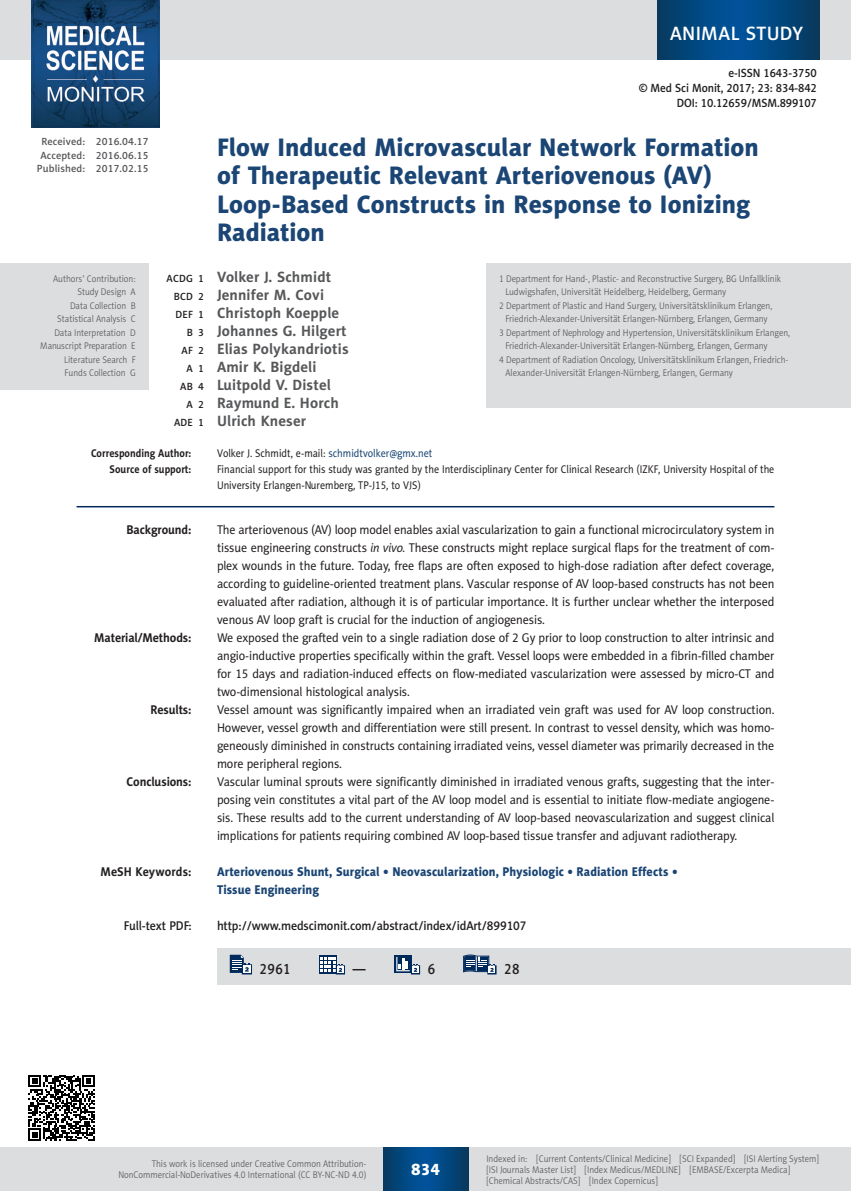
<style>
.page{position:relative;width:851px;height:1191px;background:#fff}
.page>*{position:absolute;margin:0;border:0;box-sizing:border-box;transform-origin:0 0}
.MSM_Tytul{font:25.5px/28.5px "Naomi Sans EFN Heavy";color:#1a4574}
.t1{font:19.5px "Naomi Sans EFN Medium";letter-spacing:.015em;color:#fff}
.t2{font:16.5px "Naomi Sans EFN Heavy";color:#fff}
.MSM_Autorzy{font:700 15px "Naomi Sans EFN";letter-spacing:.01em;color:#57585a}
.MSM_dane{font:15px "Naomi Sans EFN Medium";letter-spacing:.03em;color:#231f20;scale:.9 1}
.MSM_Summary_body{font:12.75px/18px "Naomi Sans EFN";letter-spacing:-.01em;color:#231f20;text-align:justify;scale:.95 1}
.MSM_keywords{font:12.75px/18px "Naomi Sans EFN Heavy";letter-spacing:.005em;color:#1a4574;scale:.95 1}
.MSM_full_text_pdf{font:12.75px "Naomi Sans EFN Medium";letter-spacing:-.01em;color:#231f20;scale:.95 1}
.MSM_Summary_body-2{font:700 12.75px "Naomi Sans EFN";letter-spacing:-.01em;color:#231f20;scale:.95 1}
.MSM_keywords-2{font:700 12.75px "Naomi Sans EFN";letter-spacing:.005em;color:#231f20;scale:.95 1}
.MSM_full_text_pdf-2{font:12px "Naomi Sans EFN Medium";letter-spacing:-.01em;color:#231f20;scale:.95 1}
.MSM_Support{font:11.25px/15.8px "Naomi Sans EFN";color:#231f20;scale:.9 1}
.MSM_Adres{font:11.25px "Naomi Sans EFN";color:#231f20;scale:.9 1}
.MSM_Adres-2{font:700 11.25px "Naomi Sans EFN";color:#231f20;scale:.9 1}
.MSM_Support-2{font:700 11.25px "Naomi Sans EFN";color:#231f20;scale:.9 1}
.t3{font:10.5px "Naomi Sans EFN Medium";letter-spacing:.01em;color:#57585a}
.MSM_Afiliacja{font:9.75px/13.5px "Naomi Sans EFN Light";color:#57585a;scale:.9 1}
.MSM_pagina_sygnatura{font:9.75px/11.2px "Naomi Sans EFN Light";color:#57585a;text-align:right;scale:.9 1}
.s1{font-family:"Naomi Sans EFN Medium";font-weight:400;font-size:10.5px;color:#231f20}
.s2{color:#1a4574}
.s3{font-style:italic}
</style>
<div class="page">
<div style="left:217px;top:948px;width:633px;height:36px;background:#dcdddf"></div>
<svg style="left:230px;top:954px;width:22px;height:20px"></svg>
<div style="left:319px;top:955px;width:17px;height:18px;background:#00295c"></div>
<svg style="left:320px;top:956px;width:25px;height:18px"></svg>
<div style="left:394px;top:955px;width:18px;height:18px;background:#00295c"></div>
<svg style="left:396px;top:957px;width:24px;height:17px"></svg>
<svg style="left:463px;top:954px;width:33px;height:20px"></svg>
<hr style="left:77px;top:506px;width:697px;height:1px;background:#00295c">
<div style="left:0;top:264px;width:148px;height:126px;background:#dcdddf"></div>
<div style="left:486px;top:264px;width:364px;height:144px;background:#dcdddf"></div>
<svg style="left:28px;top:1075px;width:67px;height:66px"></svg>
<hr style="left:850px;top:0;width:1px;height:60px;background:#dcdddf">
<div style="left:0;top:1148px;width:850px;height:43px;background:#dcdddf"></div>
<svg style="left:383px;top:1147px;width:85px;height:43px;background:#02477e"></svg>
<div style="left:0;top:0;width:850px;height:60px;background:#dcdddf"></div>
<img style="left:32px;top:0;width:127px;height:128px">
<svg style="left:657px;top:0;width:162px;height:60px;background:#02477e"></svg>
<h2 class="t1" style="left:670px;top:22px;width:134px">ANIMAL STUDY</h2>
<p class="MSM_full_text_pdf-2" style="left:728px;top:66px;width:95px">e-ISSN 1643-3750</p>
<p class="MSM_full_text_pdf-2" style="left:638px;top:81px;width:189px">© Med Sci Monit, 2017; 23: 834-842</p>
<p class="MSM_full_text_pdf-2" style="left:676px;top:96px;width:149px">DOI: 10.12659/MSM.899107</p>
<p class="MSM_Tytul" style="left:217px;top:132px;width:543px">Flow Induced Microvascular Network Formation of Therapeutic Relevant Arteriovenous (AV)<br>Loop-Based Constructs in Response to Ionizing Radiation</p>
<p class="MSM_Autorzy" style="left:167px;top:268px;width:166px"><span class="s1">ACDG 1</span> Volker J. Schmidt</p>
<p class="MSM_Autorzy" style="left:174px;top:286px;width:152px"><span class="s1">BCD 2</span> Jennifer M. Covi</p>
<p class="MSM_Autorzy" style="left:176px;top:304px;width:165px"><span class="s1">DEF 1</span> Christoph Koepple</p>
<p class="MSM_Autorzy" style="left:187px;top:322px;width:161px"><span class="s1">B 3</span> Johannes G. Hilgert</p>
<p class="MSM_Autorzy" style="left:181px;top:340px;width:168px"><span class="s1">AF 2</span> Elias Polykandriotis</p>
<p class="MSM_Autorzy" style="left:186px;top:358px;width:131px"><span class="s1">A 1</span> Amir K. Bigdeli</p>
<p class="MSM_Autorzy" style="left:180px;top:376px;width:152px"><span class="s1">AB 4</span> Luitpold V. Distel</p>
<p class="MSM_Autorzy" style="left:186px;top:394px;width:154px"><span class="s1">A 2</span> Raymund E. Horch</p>
<p class="MSM_Autorzy" style="left:174px;top:412px;width:133px"><span class="s1">ADE 1</span> Ulrich Kneser</p>
<p class="MSM_Adres-2" style="left:91px;top:447px;width:113px">Corresponding Author:</p>
<p class="MSM_Adres" style="left:217px;top:447px;width:241px">Volker J. Schmidt, e-mail: <span class="s2">schmidtvolker@gmx.net</span></p>
<p class="MSM_Support-2" style="left:110px;top:463px;width:92px">Source of support:</p>
<p class="MSM_Support" style="left:217px;top:461px;width:620px">Financial support for this study was granted by the Interdisciplinary Center for Clinical Research (IZKF, University Hospital of the<br>University Erlangen-Nuremberg, TP-J15, to VJS)</p>
<p class="MSM_Summary_body-2" style="left:126px;top:522px;width:70px">Background:</p>
<p class="MSM_Summary_body" style="left:217px;top:521px;width:588px">The arteriovenous (AV) loop model enables axial vascularization to gain a functional microcirculatory system in tissue engineering constructs <span class="s3">in vivo.</span> These constructs might replace surgical flaps for the treatment of com&shy;plex wounds in the future. Today, free flaps are often exposed to high-dose radiation after defect coverage, according to guideline-oriented treatment plans. Vascular response of AV loop-based constructs has not been evaluated after radiation, although it is of particular importance. It is further unclear whether the interposed venous AV loop graft is crucial for the induction of angiogenesis.</p>
<p class="MSM_Summary_body-2" style="left:94px;top:630px;width:104px">Material/Methods:</p>
<p class="MSM_Summary_body" style="left:217px;top:629px;width:588px">We exposed the grafted vein to a single radiation dose of 2 Gy prior to loop construction to alter intrinsic and angio-inductive properties specifically within the graft. Vessel loops were embedded in a fibrin-filled chamber for 15 days and radiation-induced effects on flow-mediated vascularization were assessed by micro-CT and two-dimensional histological analysis.</p>
<p class="MSM_Summary_body-2" style="left:150px;top:702px;width:45px">Results:</p>
<p class="MSM_Summary_body" style="left:217px;top:701px;width:588px">Vessel amount was significantly impaired when an irradiated vein graft was used for AV loop construction.<br>However, vessel growth and differentiation were still present. In contrast to vessel density, which was homo&shy;geneously diminished in constructs containing irradiated veins, vessel diameter was primarily decreased in the more peripheral regions.</p>
<p class="MSM_Summary_body-2" style="left:127px;top:774px;width:70px">Conclusions:</p>
<p class="MSM_Summary_body" style="left:217px;top:773px;width:588px">Vascular luminal sprouts were significantly diminished in irradiated venous grafts, suggesting that the inter&shy;posing vein constitutes a vital part of the AV loop model and is essential to initiate flow-mediate angiogene&shy;sis. These results add to the current understanding of AV loop-based neovascularization and suggest clinical implications for patients requiring combined AV loop-based tissue transfer and adjuvant radiotherapy.</p>
<p class="MSM_keywords-2" style="left:100px;top:864px;width:97px">MeSH Keywords:</p>
<p class="MSM_keywords" style="left:217px;top:862px;width:486px">Arteriovenous Shunt, Surgical • Neovascularization, Physiologic • Radiation Effects •<br>Tissue Engineering</p>
<p class="MSM_full_text_pdf" style="left:124px;top:918px;width:73px">Full-text PDF:</p>
<p class="MSM_full_text_pdf" style="left:217px;top:918px;width:327px">http://www.medscimonit.com/abstract/index/idArt/899107</p>
<p class="t3" style="left:41px;top:136px;width:109px">Received: 2016.04.17</p>
<p class="t3" style="left:40px;top:149px;width:110px">Accepted: 2016.06.15</p>
<p class="t3" style="left:37px;top:163px;width:113px">Published: 2017.02.15</p>
<p class="MSM_Afiliacja" style="left:53px;top:272px;width:93px">Authors’ Contribution:</p>
<p class="MSM_Afiliacja" style="left:77px;top:285px;width:66px">Study Design A</p>
<p class="MSM_Afiliacja" style="left:70px;top:299px;width:74px">Data Collection B</p>
<p class="MSM_Afiliacja" style="left:57px;top:312px;width:89px">Statistical Analysis C</p>
<p class="MSM_Afiliacja" style="left:54px;top:326px;width:92px">Data Interpretation D</p>
<p class="MSM_Afiliacja" style="left:40px;top:339px;width:107px">Manuscript Preparation E</p>
<p class="MSM_Afiliacja" style="left:64px;top:353px;width:81px">Literature Search F</p>
<p class="MSM_Afiliacja" style="left:65px;top:366px;width:80px">Funds Collection G</p>
<p class="MSM_Afiliacja" style="left:505px;top:272px;width:308px;text-indent:-6px">1 Department for Hand-, Plastic- and Reconstructive Surgery, BG Unfallklinik<br>Ludwigshafen, Universität Heidelberg, Heidelberg, Germany</p>
<p class="MSM_Afiliacja" style="left:499px;top:299px;width:305px;text-align:center">2 Department of Plastic and Hand Surgery, Universitätsklinikum Erlangen,<br>Friedrich-Alexander-Universität Erlangen-Nürnberg, Erlangen, Germany</p>
<p class="MSM_Afiliacja" style="left:505px;top:326px;width:318px;text-indent:-6px">3 Department of Nephrology and Hypertension, Universitätsklinikum Erlangen,<br>Friedrich-Alexander-Universität Erlangen-Nürnberg, Erlangen, Germany</p>
<p class="MSM_Afiliacja" style="left:505px;top:353px;width:316px;text-indent:-6px">4 Department of Radiation Oncology, Universitätsklinikum Erlangen, Friedrich-<br>Alexander-Universität Erlangen-Nürnberg, Erlangen, Germany</p>
<p class="MSM_dane" style="left:259px;top:960px;width:36px">2961</p>
<p class="MSM_dane" style="left:352px;top:960px;width:16px">—</p>
<p class="MSM_dane" style="left:427px;top:960px;width:10px">6</p>
<p class="MSM_dane" style="left:504px;top:960px;width:19px">28</p>
<p class="MSM_pagina_sygnatura" style="left:118px;top:1158px;width:277px">This work is licensed under Creative Common Attribution-<br>NonCommercial-NoDerivatives 4.0 International (CC BY-NC-ND 4.0)</p>
<p class="t2" style="left:411px;top:1159px;width:30px">834</p>
<p class="MSM_Afiliacja" style="left:486px;top:1152px;width:371px;line-height:11.2px">Indexed in: [Current Contents/Clinical Medicine] [SCI Expanded] [ISI Alerting System] [ISI Journals Master List] [Index Medicus/MEDLINE] [EMBASE/Excerpta Medica] [Chemical Abstracts/CAS] [Index Copernicus]</p>
</div>
